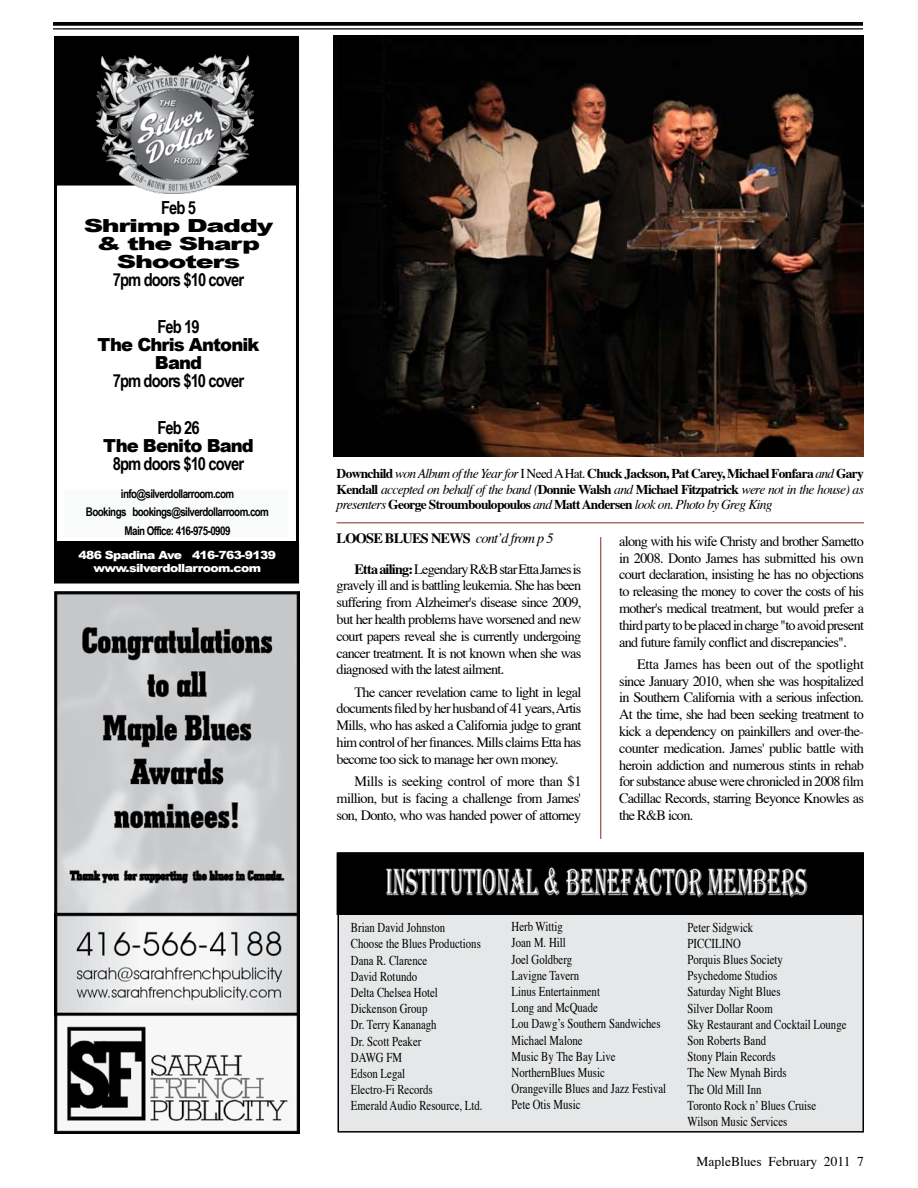
<style>
.page{position:relative;width:918px;height:1188px;background:#fff}
.page>*{position:absolute;margin:0;border:0;box-sizing:border-box;transform-origin:0 0}
.t1{font:700 18px "Arial Narrow";letter-spacing:-.05em;color:#000}
.t2{font:900 18px/18px "Arial";letter-spacing:-.05em;color:#000;text-align:center}
.t3{font:900 18px/18px "Arial";letter-spacing:-.05em;color:#000;text-align:center;scale:1.5 1}
.t4{font:14.25px/16.8px "Times";letter-spacing:-.05em;color:#000;text-align:justify}
.t5{font:700 14.25px "Times";letter-spacing:-.05em;color:#000}
.t6{font:13.5px/16.2px "Times";color:#000;scale:.8 1}
.t7{font:700 13.5px/15.8px "Times";letter-spacing:-.05em;color:#000;text-align:justify}
.t8{font:13.5px "Times";color:#000}
.t9{font:700 12px/18.9px "Arial Narrow";letter-spacing:-.05em;color:#000;text-align:center}
.t10{font:900 11.25px/12.8px "Arial";letter-spacing:-.05em;color:#fff;text-align:center;scale:1.1 1}
.s1{font-weight:400;font-style:italic}
.s2{font-weight:400}
.s3{font-weight:700}
</style>
<div class="page">
<svg style="left:53px;top:22px;width:810px;height:4px;background:#0f0f0f"></svg>
<hr style="left:53px;top:28px;width:810px;height:1px;background:#000">
<img style="left:334px;top:36px;width:530px;height:420px">
<div style="left:54px;top:36px;width:245px;height:539px;border:3px solid #000"></div>
<div style="left:64px;top:489px;width:224px;height:48px;background:#fafbfb"></div>
<div style="left:55px;top:39px;width:244px;height:146px;background:#000"></div>
<div style="left:54px;top:39px;width:245px;height:146px;border:1px solid #000"></div>
<div style="left:55px;top:542px;width:244px;height:41px;background:#000"></div>
<img style="left:96px;top:54px;width:158px;height:140px">
<div style="left:338px;top:853px;width:525px;height:279px;background:#e6e7e8"></div>
<div style="left:337px;top:853px;width:526px;height:61px;background:#000"></div>
<div style="left:337px;top:852px;width:527px;height:63px;border:2px solid #000"></div>
<img style="left:386px;top:867px;width:422px;height:31px">
<img style="left:54px;top:591px;width:246px;height:543px">
<hr style="left:600px;top:537px;width:1px;height:302px;background:#7f2e1b">
<hr style="left:337px;top:522px;width:527px;height:1px;background:#7f2e1b">
<p class="t1" style="left:161px;top:197px;width:36px">Feb 5</p>
<p class="t3" style="left:84px;top:217px;width:128px">Shrimp Daddy &amp; the Sharp<br>Shooters</p>
<p class="t1" style="left:113px;top:269px;width:133px">7pm doors $10 cover</p>
<p class="t1" style="left:157px;top:316px;width:44px">Feb 19</p>
<p class="t2" style="left:98px;top:336px;width:164px">The Chris Antonik<br>Band</p>
<p class="t1" style="left:113px;top:370px;width:133px">7pm doors $10 cover</p>
<p class="t1" style="left:157px;top:417px;width:44px">Feb 26</p>
<p class="t2" style="left:103px;top:436px;width:152px">The Benito Band</p>
<p class="t1" style="left:113px;top:453px;width:133px">8pm doors $10 cover</p>
<p class="t9" style="left:86px;top:484px;width:185px">info@silverdollarroom.com<br>Bookings bookings@silverdollarroom.com<br>Main Office: 416-975-0909</p>
<p class="t10" style="left:79px;top:549px;width:181px">486 Spadina Ave 416-763-9139 www.silverdollarroom.com</p>
<p class="t7" style="left:337px;top:464px;width:529px">Downchild <span class="s1">won Album of the Year for</span> <span class="s2">I Need A Hat</span><span class="s1">.</span> Chuck Jackson, Pat Carey, Michael Fonfara <span class="s1">and</span> Gary Kendall <span class="s1">accepted on behalf of the band (</span>Donnie Walsh <span class="s1">and</span> Michael Fitzpatrick <span class="s1">were not in the house) as presenters</span> George Stroumboulopoulos <span class="s1">and</span> Matt Andersen <span class="s1">look on. Photo by Greg King</span></p>
<p class="t5" style="left:337px;top:524px;width:218px">LOOSE BLUES NEWS <span class="s1">cont’d from p 5</span></p>
<p class="t4" style="left:337px;top:559px;width:246px;text-indent:18px"><span class="s3">Etta ailing:</span> Legendary R&amp;B star Etta James is gravely ill and is battling leukemia. She has been suffering from Alzheimer's disease since 2009, but her health problems have worsened and new court papers reveal she is currently undergoing cancer treatment. It is not known when she was diagnosed with the latest ailment.</p>
<p class="t4" style="left:337px;top:682px;width:246px;text-indent:18px">The cancer revelation came to light in legal documents filed by her husband of 41 years, Artis Mills, who has asked a California judge to grant him control of her finances. Mills claims Etta has become too sick to manage her own money.</p>
<p class="t4" style="left:337px;top:772px;width:246px;text-indent:18px">Mills is seeking control of more than $1 million, but is facing a challenge from James' son, Donto, who was handed power of attorney</p>
<p class="t4" style="left:619px;top:531px;width:246px">along with his wife Christy and brother Sametto in 2008. Donto James has submitted his own court declaration, insisting he has no objections to releasing the money to cover the costs of his mother's medical treatment, but would prefer a third party to be placed in charge "to avoid present and future family conflict and discrepancies".</p>
<p class="t4" style="left:619px;top:654px;width:246px;text-indent:18px">Etta James has been out of the spotlight since January 2010, when she was hospitalized in Southern California with a serious infection.<br>At the time, she had been seeking treatment to kick a dependency on painkillers and over-the&shy;counter medication. James' public battle with heroin addiction and numerous stints in rehab for substance abuse were chronicled in 2008 film Cadillac Records, starring Beyonce Knowles as the R&amp;B icon.</p>
<p class="t6" style="left:351px;top:918px;width:166px">Brian David Johnston<br>Choose the Blues Productions<br>Dana R. Clarence<br>David Rotundo<br>Delta Chelsea Hotel<br>Dickenson Group<br>Dr. Terry Kananagh<br>Dr. Scott Peaker<br>DAWG FM<br>Edson Legal<br>Electro-Fi Records<br>Emerald Audio Resource, Ltd.</p>
<p class="t6" style="left:512px;top:918px;width:195px">Herb Wittig<br>Joan M. Hill<br>Joel Goldberg<br>Lavigne Tavern<br>Linus Entertainment<br>Long and McQuade<br>Lou Dawg’s Southern Sandwiches<br>Michael Malone<br>Music By The Bay Live<br>NorthernBlues Music<br>Orangeville Blues and Jazz Festival<br>Pete Otis Music</p>
<p class="t6" style="left:688px;top:918px;width:200px">Peter Sidgwick<br>PICCILINO<br>Porquis Blues Society<br>Psychedome Studios<br>Saturday Night Blues<br>Silver Dollar Room<br>Sky Restaurant and Cocktail Lounge<br>Son Roberts Band<br>Stony Plain Records<br>The New Mynah Birds<br>The Old Mill Inn<br>Toronto Rock n’ Blues Cruise<br>Wilson Music Services</p>
<p class="t8" style="left:697px;top:1149px;width:169px">MapleBlues February 2011 7</p>
</div>
